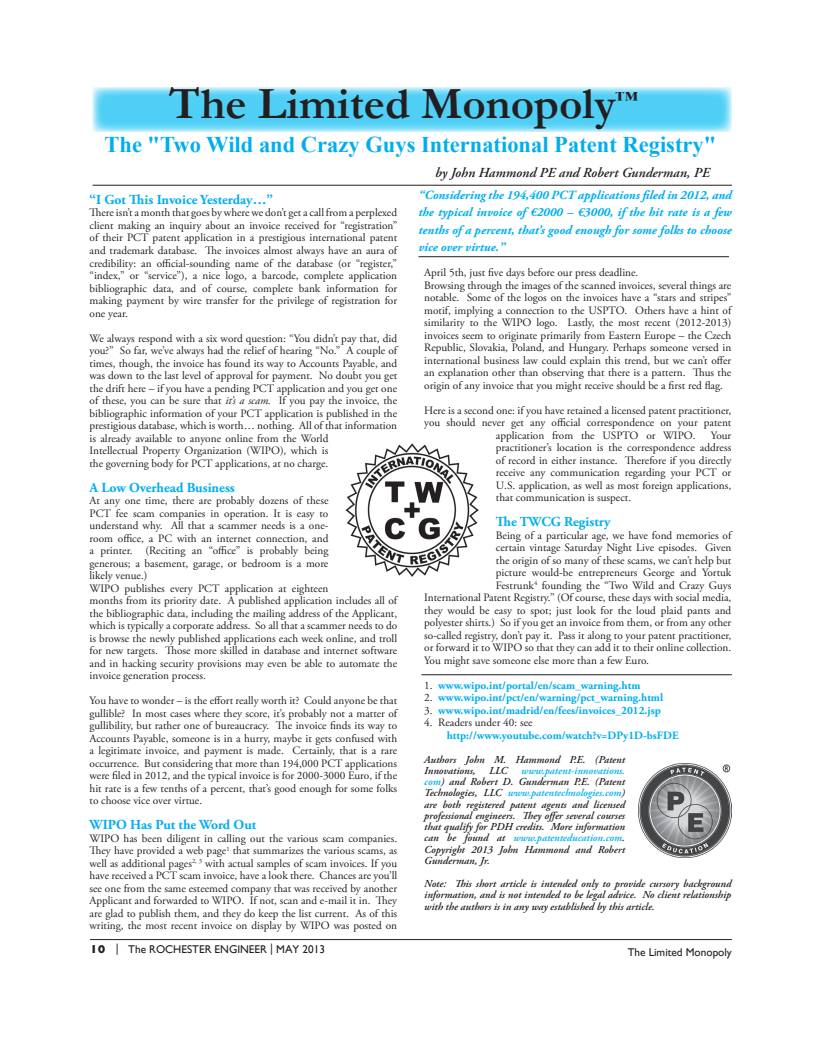
<style>
.page{position:relative;width:822px;height:1047px;background:#fff}
.page>*{position:absolute;margin:0;border:0;box-sizing:border-box;transform-origin:0 0}
.t1{font:700 45px "Garamond";color:#231f20}
.t2{font:700 22.5px "Times New Roman";color:#00aeef}
.t3{font:700 13.75px "Adobe Garamond Pro";color:#00aeef}
.t4{font:italic 600 13.75px "Adobe Garamond Pro";color:#231f20}
.t5{font:italic 700 12.5px/17.5px "Adobe Garamond Pro";color:#00aeef;text-align:justify}
.t6{font:11.25px/12.5px "Adobe Garamond Pro";color:#231f20;text-align:justify}
.t7{font:700 11.25px "Adobe Garamond Pro";color:#00aeef}
.t8{font:11.25px "Gill Sans";color:#231f20}
.t9{font:italic 600 10.62px/11.2px "Adobe Garamond Pro";color:#231f20}
.s1{font-style:italic}
.s2{font-weight:400;color:#231f20}
.s3{color:#00aeef}
.s4{font-weight:800}
</style>
<div class="page">
<hr style="left:90px;top:939px;width:641px;height:1px;background:#231f20">
<svg style="left:92px;top:87px;width:639px;height:45px;background:#66d5f6"></svg>
<hr style="left:92px;top:185px;width:639px;height:1px;background:#231f20">
<hr style="left:421px;top:674px;width:310px;height:1px;background:#231f20">
<img style="left:638px;top:763px;width:93px;height:94px">
<img style="left:345px;top:443px;width:134px;height:133px">
<hr style="left:418px;top:256px;width:310px;height:1px;background:#231f20">
<hr style="left:821px;top:90px;width:1px;height:57px;background:#15c0f2">
<h1 class="t1" style="left:169px;top:73px;width:470px">The Limited Monopoly<sup>™</sup></h1>
<h2 class="t2" style="left:104px;top:129px;width:613px">The "Two Wild and Crazy Guys International Patent Registry"</h2>
<p class="t4" style="left:435px;top:165px;width:276px">by John Hammond PE and Robert Gunderman, PE</p>
<p class="t5" style="left:418px;top:186px;width:315px">“Considering the 194,400 PCT applications filed in 2012, and the typical invoice of €2000 – €3000, if the hit rate is a few tenths of a percent, that’s good enough for some folks to choose vice over virtue.”</p>
<p class="t3" style="left:89px;top:191px;width:185px">“I Got This Invoice Yesterday…”</p>
<p class="t6" style="left:89px;top:207px;width:309px">There isn’t a month that goes by where we don’t get a call from a perplexed client making an inquiry about an invoice received for “registration” of their PCT patent application in a prestigious international patent and trademark database. The invoices almost always have an aura of credibility: an official-sounding name of the database (or “register,” “index,” or “service”), a nice logo, a barcode, complete application bibliographic data, and of course, complete bank information for making payment by wire transfer for the privilege of registration for one year.</p>
<p class="t6" style="left:89px;top:332px;width:309px;text-align:left">We always respond with a six word question: “You didn’t pay that, did you?” So far, we’ve always had the relief of hearing “No.” A couple of times, though, the invoice has found its way to Accounts Payable, and was down to the last level of approval for payment. No doubt you get the drift here – if you have a pending PCT application and you get one of these, you can be sure that <span class="s1">it’s a scam.</span> If you pay the invoice, the bibliographic information of your PCT application is published in the prestigious database, which is worth… nothing. All of that information is already available to anyone online from the World<br>Intellectual Property Organization (WIPO), which is<br>the governing body for PCT applications, at no charge.</p>
<p class="t3" style="left:89px;top:479px;width:147px">A Low Overhead Business</p>
<p class="t6" style="left:89px;top:494px;width:309px;text-align:left">At any one time, there are probably dozens of these<br>PCT fee scam companies in operation. It is easy to<br>understand why. All that a scammer needs is a one-<br>room office, a PC with an internet connection, and<br>a printer. (Reciting an “office” is probably being<br>generous; a basement, garage, or bedroom is a more<br>likely venue.)<br>WIPO publishes every PCT application at eighteen<br>months from its priority date. A published application includes all of the bibliographic data, including the mailing address of the Applicant, which is typically a corporate address. So all that a scammer needs to do is browse the newly published applications each week online, and troll for new targets. Those more skilled in database and internet software and in hacking security provisions may even be able to automate the invoice generation process.</p>
<p class="t6" style="left:89px;top:694px;width:309px">You have to wonder – is the effort really worth it? Could anyone be that gullible? In most cases where they score, it’s probably not a matter of gullibility, but rather one of bureaucracy. The invoice finds its way to Accounts Payable, someone is in a hurry, maybe it gets confused with a legitimate invoice, and payment is made. Certainly, that is a rare occurrence. But considering that more than 194,000 PCT applications were filed in 2012, and the typical invoice is for 2000-3000 Euro, if the hit rate is a few tenths of a percent, that’s good enough for some folks to choose vice over virtue.</p>
<p class="t3" style="left:89px;top:816px;width:168px">WIPO Has Put the Word Out</p>
<p class="t6" style="left:89px;top:832px;width:309px">WIPO has been diligent in calling out the various scam companies.<br>They have provided a web page<sup>1</sup> that summarizes the various scams, as well as additional pages<sup>2,</sup> <sup>3</sup> with actual samples of scam invoices. If you have received a PCT scam invoice, have a look there. Chances are you’ll see one from the same esteemed company that was received by another Applicant and forwarded to WIPO. If not, scan and e-mail it in. They are glad to publish them, and they do keep the list current. As of this writing, the most recent invoice on display by WIPO was posted on</p>
<p class="t6" style="left:424px;top:266px;width:308px;text-align:left">April 5th, just five days before our press deadline.<br>Browsing through the images of the scanned invoices, several things are notable. Some of the logos on the invoices have a “stars and stripes” motif, implying a connection to the USPTO. Others have a hint of similarity to the WIPO logo. Lastly, the most recent (2012-2013) invoices seem to originate primarily from Eastern Europe – the Czech Republic, Slovakia, Poland, and Hungary. Perhaps someone versed in international business law could explain this trend, but we can’t offer an explanation other than observing that there is a pattern. Thus the origin of any invoice that you might receive should be a first red flag.</p>
<p class="t6" style="left:424px;top:404px;width:308px">Here is a second one: if you have retained a licensed patent practitioner,</p>
<p class="t6" style="left:424px;top:416px;width:308px">you should never get any official correspondence on your patent</p>
<p class="t6" style="left:495px;top:429px;width:201px">application from the USPTO or WIPO.</p>
<p class="t6" style="left:495px;top:429px;width:237px;text-indent:215px">Your practitioner’s location is the correspondence address of record in either instance. Therefore if you directly receive any communication regarding your PCT or U.S. application, as well as most foreign applications, that communication is suspect.</p>
<p class="t3" style="left:495px;top:513px;width:116px">The TWCG Registry</p>
<p class="t6" style="left:495px;top:529px;width:237px">Being of a particular age, we have fond memories of</p>
<p class="t6" style="left:495px;top:541px;width:237px">certain vintage Saturday Night Live episodes. Given</p>
<p class="t6" style="left:495px;top:554px;width:237px">the origin of so many of these scams, we can’t help but</p>
<p class="t6" style="left:495px;top:566px;width:237px">picture would-be entrepreneurs George and Yortuk</p>
<p class="t6" style="left:495px;top:579px;width:237px">Festrunk<sup>4</sup> founding the “Two Wild and Crazy Guys</p>
<p class="t6" style="left:424px;top:591px;width:308px">International Patent Registry.” (Of course, these days with social media,</p>
<p class="t6" style="left:424px;top:604px;width:308px">they would be easy to spot; just look for the loud plaid pants and</p>
<p class="t6" style="left:424px;top:616px;width:308px">polyester shirts.) So if you get an invoice from them, or from any other</p>
<p class="t6" style="left:424px;top:629px;width:308px">so-called registry, don’t pay it. Pass it along to your patent practitioner,</p>
<p class="t6" style="left:424px;top:641px;width:308px">or forward it to WIPO so that they can add it to their online collection.</p>
<p class="t6" style="left:424px;top:654px;width:226px">You might save someone else more than a few Euro.</p>
<p class="t7" style="left:424px;top:678px;width:217px"><span class="s2">1.</span> www.wipo.int/portal/en/scam_warning.htm</p>
<p class="t7" style="left:424px;top:691px;width:240px"><span class="s2">2.</span> www.wipo.int/pct/en/warning/pct_warning.html</p>
<p class="t7" style="left:424px;top:703px;width:238px"><span class="s2">3.</span> www.wipo.int/madrid/en/fees/invoices_2012.jsp</p>
<p class="t6" style="left:424px;top:716px;width:110px">4. Readers under 40: see</p>
<p class="t7" style="left:446px;top:728px;width:233px">http://www.youtube.com/watch?v=DPy1D-bsFDE</p>
<p class="t9" style="left:424px;top:754px;width:202px">Authors John M. Hammond P.E. (Patent<br>Innovations,</p>
<p class="t9" style="left:489px;top:765px;width:20px">LLC</p>
<p class="t9" style="left:424px;top:765px;width:202px;text-align:justify;text-indent:97px"><span class="s3">www.patent-innovations. com</span>) and Robert D. Gunderman P.E. (Patent Technologies, LLC <span class="s3">www.patentechnologies.com</span>) are both registered patent agents and licensed professional engineers. They offer several courses that qualify for PDH credits. More information can be found at <span class="s3">www.patenteducation.com</span>.<br>Copyright 2013 John Hammond and Robert Gunderman, Jr.</p>
<p class="t9" style="left:424px;top:877px;width:308px">Note: This short article is intended only to provide cursory background information, and is not intended to be legal advice. No client relationship</p>
<p class="t9" style="left:424px;top:901px;width:232px">with the authors is in any way established by this article.</p>
<p class="t8" style="left:627px;top:945px;width:106px">The Limited Monopoly</p>
<p class="t8" style="left:90px;top:942px;width:236px"><span class="s4">10</span> | The ROCHESTER ENGINEER | MAY 2013</p>
</div>
